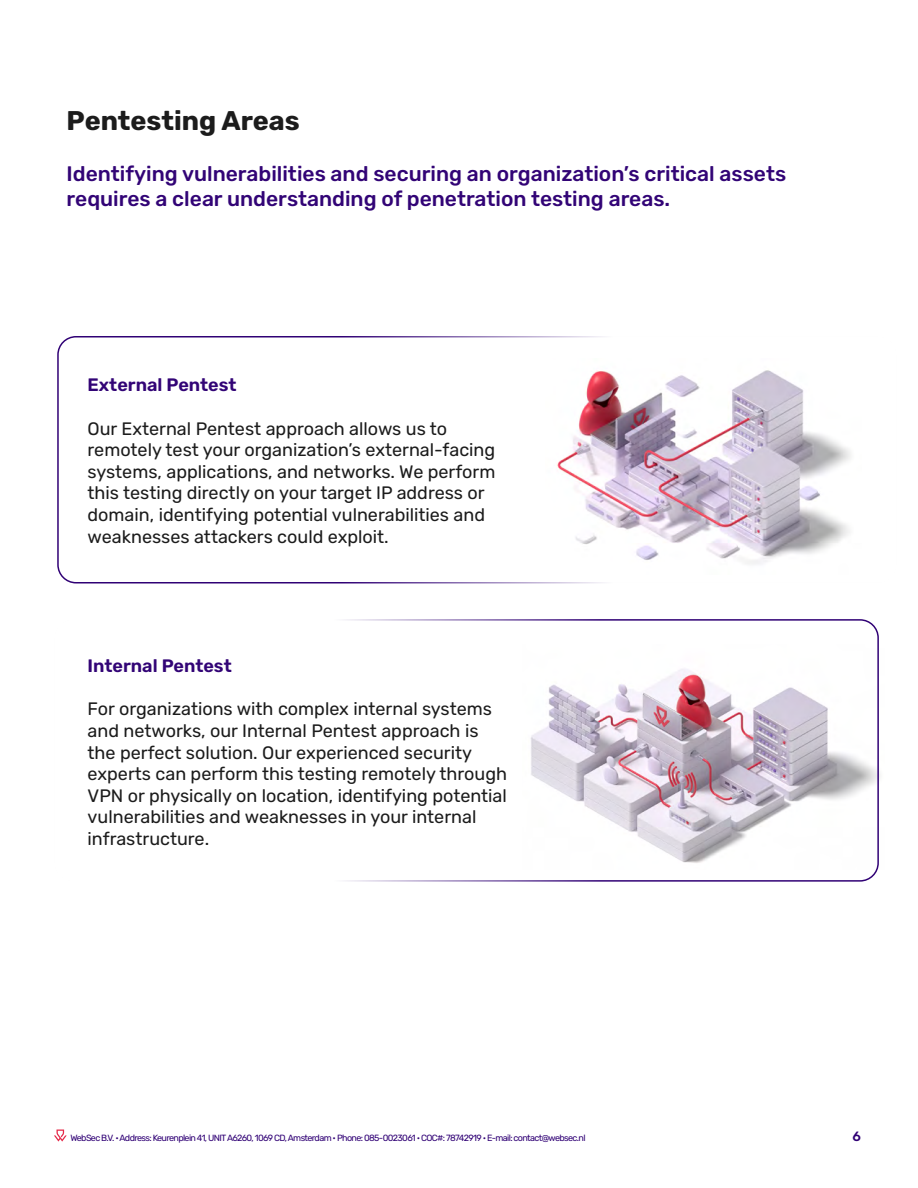
<style>
.page{position:relative;width:918px;height:1188px;background:#fff}
.page>*{position:absolute;margin:0;border:0;box-sizing:border-box;transform-origin:0 0}
.t1{font:700 27px "Rubik";color:#1c1c1c}
.t2{font:500 21px/25.2px "Rubik";color:#320476}
.t3{font:18px/21.6px "Rubik";color:#1c1c1c}
.t4{font:600 18px "Rubik";color:#320476}
.t5{font:500 13.5px "Rubik";color:#300175}
.t6{font:9px "Rubik";letter-spacing:-.07em;color:#300175}
</style>
<div class="page">
<img style="left:557px;top:370px;width:294px;height:194px">
<img style="left:530px;top:669px;width:350px;height:200px">
<div style="left:57px;top:336px;width:840px;height:248px;border:2px solid #300175;border-radius:18px"></div>
<div style="left:54px;top:619px;width:825px;height:263px;border:2px solid #300175;border-radius:18px"></div>
<svg style="left:54px;top:1130px;width:13px;height:11px"></svg>
<h1 class="t1" style="left:67px;top:106px;width:235px">Pentesting Areas</h1>
<p class="t2" style="left:67px;top:161px;width:721px">Identifying vulnerabilities and securing an organization’s critical assets requires a clear understanding of penetration testing areas.</p>
<p class="t4" style="left:88px;top:375px;width:150px">External Pentest</p>
<p class="t3" style="left:88px;top:418px;width:409px">Our External Pentest approach allows us to remotely test your organization’s external-facing systems, applications, and networks. We perform this testing directly on your target IP address or domain, identifying potential vulnerabilities and weaknesses attackers could exploit.</p>
<p class="t4" style="left:88px;top:656px;width:146px">Internal Pentest</p>
<p class="t3" style="left:88px;top:699px;width:421px">For organizations with complex internal systems and networks, our Internal Pentest approach is the perfect solution. Our experienced security experts can perform this testing remotely through VPN or physically on location, identifying potential vulnerabilities and weaknesses in your internal infrastructure.</p>
<p class="t6" style="left:70px;top:1132px;width:517px">WebSec B.V. • Address: Keurenplein 41, UNIT A6260, 1069 CD, Amsterdam • Phone: 085-0023061 • COC#: 78742919 • E-mail: contact@websec.nl</p>
<p class="t5" style="left:853px;top:1128px;width:10px">6</p>
</div>
